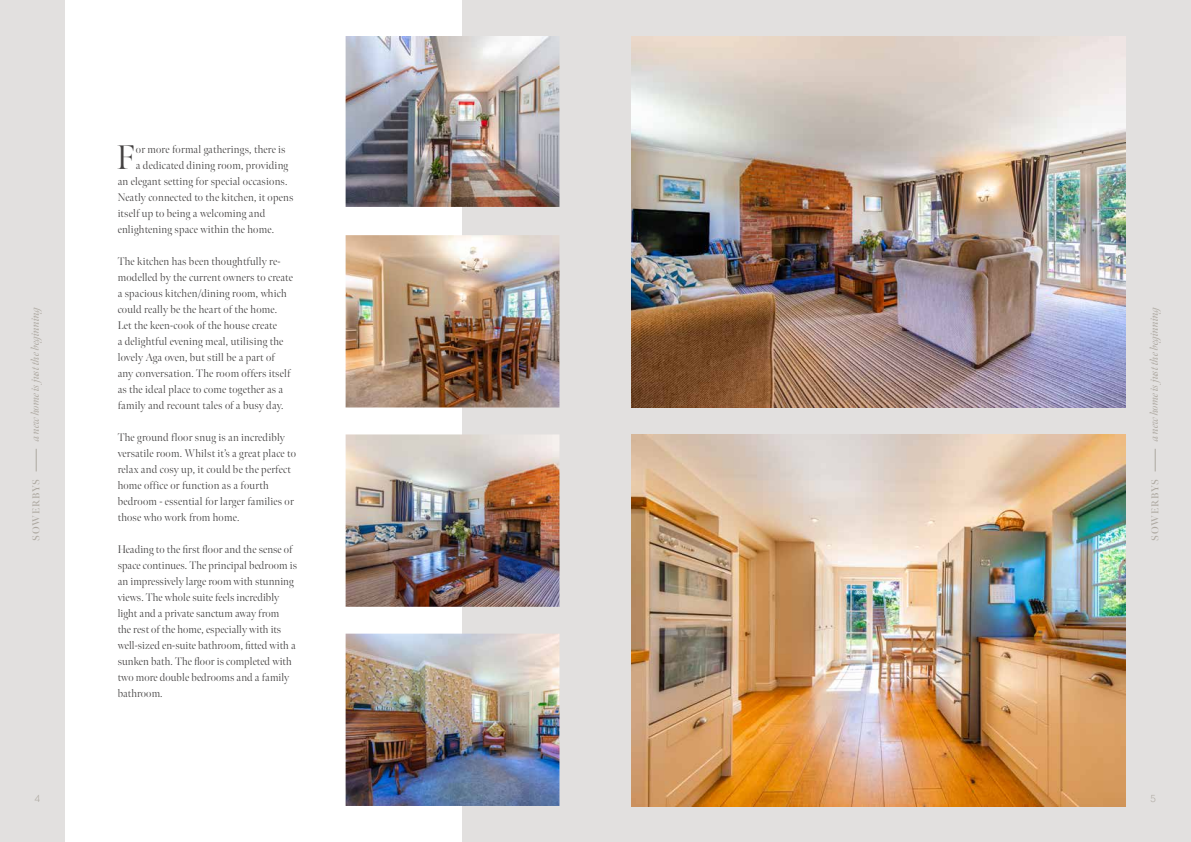
<style>
.page{position:relative;width:1191px;height:842px;background:#fff}
.page>*{position:absolute;margin:0;border:0;box-sizing:border-box;transform-origin:0 0}
.t1{font:300 34px "Meno Banner";color:#434141}
.t2{font:300 11px/16px "Meno Banner";letter-spacing:.02em;color:#434141}
.t3{font:italic 11px "Meno Banner";letter-spacing:-.01em;color:#ada8a0}
.t4{font:600 10px "Meno Banner";letter-spacing:.08em;color:#ada8a0}
.t5{font:300 10px "Quasimoda";color:#ada8a0}
</style>
<div class="page">
<div style="left:0;top:0;width:595px;height:842px;background:#e2e0df"></div>
<div style="left:595px;top:0;width:596px;height:842px;background:#e2e0df"></div>
<svg style="left:36px;top:449px;width:1px;height:22px"></svg>
<svg style="left:1155px;top:449px;width:1px;height:22px"></svg>
<div style="left:65px;top:0;width:397px;height:842px;background:#fff"></div>
<img style="left:345px;top:434px;width:214px;height:173px">
<img style="left:345px;top:36px;width:214px;height:171px">
<img style="left:631px;top:36px;width:494px;height:371px">
<img style="left:631px;top:434px;width:494px;height:372px">
<img style="left:345px;top:235px;width:214px;height:172px">
<img style="left:345px;top:634px;width:214px;height:172px">
<h1 class="t1" style="left:117px;top:137px;width:20px">F</h1>
<p class="t2" style="left:136px;top:142px;width:151px">or more formal gatherings, there is</p>
<p class="t2" style="left:136px;top:158px;width:154px">a dedicated dining room, providing</p>
<p class="t2" style="left:118px;top:174px;width:171px">an elegant setting for special occasions.</p>
<p class="t2" style="left:118px;top:190px;width:177px">Neatly connected to the kitchen, it opens</p>
<p class="t2" style="left:118px;top:206px;width:149px">itself up to being a welcoming and</p>
<p class="t2" style="left:118px;top:222px;width:158px">enlightening space within the home.</p>
<p class="t2" style="left:118px;top:254px;width:177px">The kitchen has been thoughtfully re&shy;modelled by the current owners to create a spacious kitchen/dining room, which could really be the heart of the home.<br>Let the keen-cook of the house create<br>a delightful evening meal, utilising the lovely Aga oven, but still be a part of any conversation. The room offers itself as the ideal place to come together as a family and recount tales of a busy day.</p>
<p class="t2" style="left:118px;top:430px;width:180px">The ground floor snug is an incredibly versatile room. Whilst it’s a great place to relax and cosy up, it could be the perfect home office or function as a fourth bedroom - essential for larger families or those who work from home.</p>
<p class="t2" style="left:118px;top:542px;width:181px">Heading to the first floor and the sense of space continues. The principal bedroom is an impressively large room with stunning views. The whole suite feels incredibly light and a private sanctum away from<br>the rest of the home, especially with its well-sized en-suite bathroom, fitted with a sunken bath. The floor is completed with two more double bedrooms and a family bathroom.</p>
<p class="t3" style="left:29px;top:441px;width:138px;rotate:-90deg">a new home is just the beginning</p>
<p class="t3" style="left:1147px;top:441px;width:138px;rotate:-90deg">a new home is just the beginning</p>
<p class="t4" style="left:30px;top:541px;width:63px;rotate:-90deg">SOWERBYS</p>
<p class="t4" style="left:1149px;top:541px;width:63px;rotate:-90deg">SOWERBYS</p>
<p class="t5" style="left:35px;top:791px;width:7px">4</p>
<p class="t5" style="left:1150px;top:791px;width:7px">5</p>
</div>
